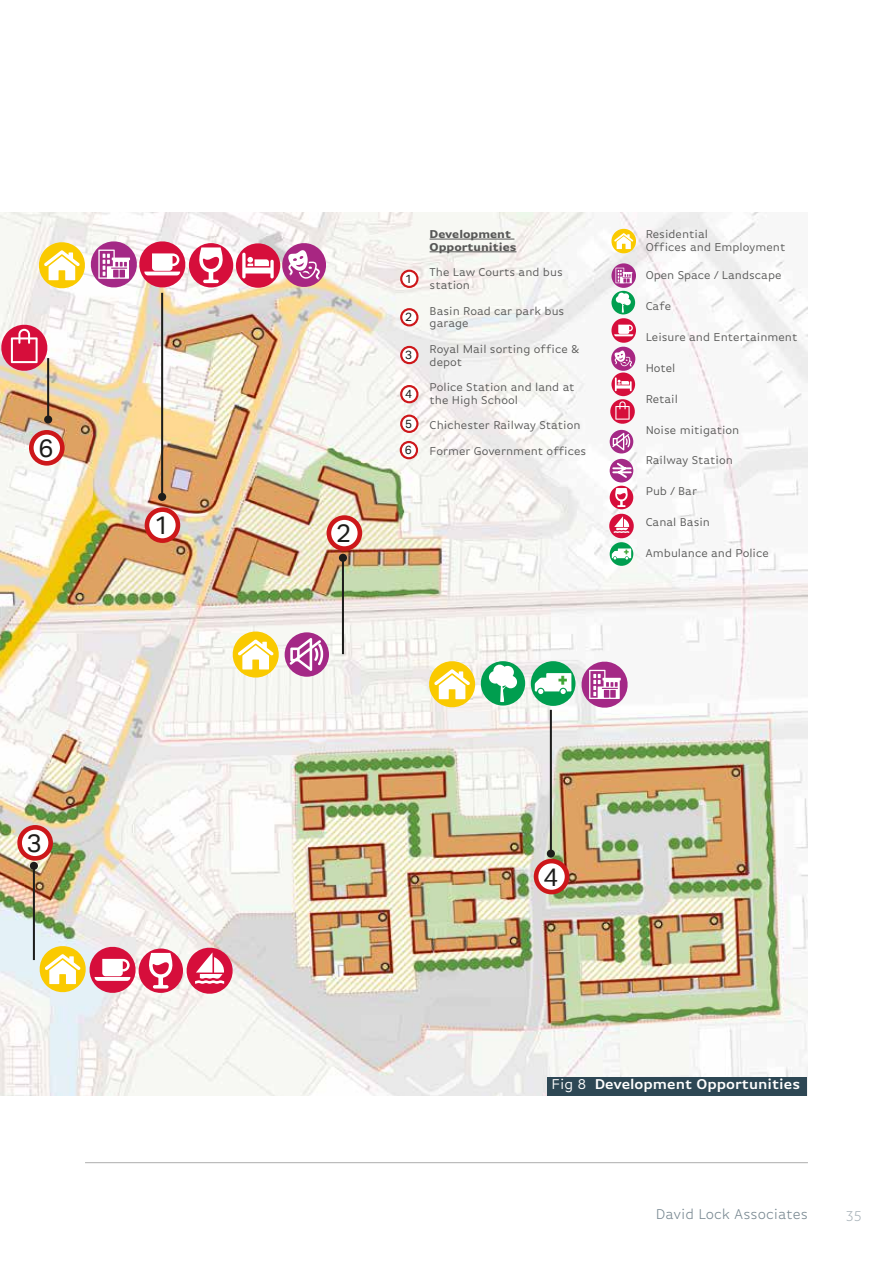
<style>
.page{position:relative;width:893px;height:1263px;background:#fff}
.page>*{position:absolute;margin:0;border:0;box-sizing:border-box;transform-origin:0 0}
.t1{font:25.35px "Aktiv Grotesk";color:#1d1d1b}
.t2{font:800 17.1px "Aktiv Grotesk";color:#3fa535}
.t3{font:600 15px "Basic Gothic Pro";color:#fff}
.t4{font:300 15px "Basic Gothic Pro";color:#778790}
.t5{font:300 15px "Basic Gothic Pro";color:#abb5bb}
.t6{font:12px/12.8px "Basic Gothic Pro";color:#575756}
.t7{font:700 12px/12.8px "Basic Gothic Pro";color:#575756}
.t8{font:11.85px "Aktiv Grotesk";color:#1d1d1b}
.t9{font:800 9px "Aktiv Grotesk";color:#3fa535}
.s1{font-weight:400}
</style>
<div class="page">
<hr style="left:85px;top:1162px;width:723px;height:1px;background:#aeaeae">
<img style="left:0;top:213px;width:807px;height:883px">
<svg style="left:37px;top:239px;width:151px;height:52px"></svg>
<div style="left:189px;top:243px;width:44px;height:44px;background:#d60e3b;border-radius:50%"></div>
<svg style="left:198px;top:247px;width:26px;height:36px"></svg>
<svg style="left:280px;top:241px;width:48px;height:48px"></svg>
<div style="left:147px;top:510px;width:31px;height:31px;background:#fff;border-radius:50%"></div>
<div style="left:145px;top:507px;width:35px;height:36px;border:5px solid #cd171a;border-radius:50%"></div>
<svg style="left:579px;top:659px;width:51px;height:51px"></svg>
<svg style="left:230px;top:629px;width:51px;height:51px"></svg>
<div style="left:285px;top:632px;width:44px;height:45px;background:#a42986;border-radius:50%"></div>
<svg style="left:289px;top:638px;width:34px;height:33px"></svg>
<hr style="left:342px;top:558px;width:2px;height:96px;background:#1d1d1b">
<div style="left:339px;top:554px;width:8px;height:8px;background:#1d1d1b;border-radius:50%"></div>
<div style="left:329px;top:518px;width:31px;height:31px;background:#fff;border-radius:50%"></div>
<div style="left:327px;top:515px;width:35px;height:36px;border:5px solid #cd171a;border-radius:50%"></div>
<div style="left:236px;top:243px;width:44px;height:45px;background:#d60e3b;border-radius:50%"></div>
<svg style="left:242px;top:253px;width:32px;height:25px"></svg>
<hr style="left:33px;top:866px;width:2px;height:94px;background:#1d1d1b">
<div style="left:30px;top:862px;width:8px;height:8px;background:#1d1d1b;border-radius:50%"></div>
<svg style="left:37px;top:944px;width:101px;height:51px"></svg>
<div style="left:139px;top:948px;width:44px;height:45px;background:#d60e3b;border-radius:50%"></div>
<svg style="left:149px;top:953px;width:24px;height:35px"></svg>
<svg style="left:184px;top:945px;width:51px;height:51px"></svg>
<div style="left:20px;top:827px;width:31px;height:31px;background:#fff;border-radius:50%"></div>
<div style="left:17px;top:825px;width:36px;height:36px;border:5px solid #cd171a;border-radius:50%"></div>
<div style="left:481px;top:661px;width:44px;height:44px;background:#009e4f;border-radius:50%"></div>
<svg style="left:489px;top:665px;width:28px;height:37px"></svg>
<svg style="left:427px;top:659px;width:50px;height:50px"></svg>
<div style="left:531px;top:661px;width:44px;height:45px;background:#009e4f;border-radius:50%"></div>
<svg style="left:535px;top:673px;width:36px;height:21px"></svg>
<div style="left:536px;top:861px;width:31px;height:31px;background:#fff;border-radius:50%"></div>
<div style="left:534px;top:859px;width:35px;height:35px;border:5px solid #cd171a;border-radius:50%"></div>
<svg style="left:0;top:322px;width:50px;height:51px"></svg>
<hr style="left:47px;top:358px;width:2px;height:61px;background:#1d1d1b">
<div style="left:44px;top:415px;width:8px;height:9px;background:#1d1d1b;border-radius:50%"></div>
<div style="left:31px;top:432px;width:31px;height:31px;background:#fff;border-radius:50%"></div>
<div style="left:29px;top:430px;width:36px;height:36px;border:5px solid #cd171a;border-radius:50%"></div>
<hr style="left:161px;top:293px;width:2px;height:204px;background:#1d1d1b">
<div style="left:158px;top:493px;width:8px;height:8px;background:#1d1d1b;border-radius:50%"></div>
<hr style="left:550px;top:710px;width:2px;height:144px;background:#1d1d1b">
<div style="left:547px;top:849px;width:8px;height:9px;background:#1d1d1b;border-radius:50%"></div>
<div style="left:547px;top:1077px;width:260px;height:19px;background:#2d4754"></div>
<hr style="left:430px;top:239px;width:84px;height:1px;background:#575756">
<hr style="left:430px;top:251px;width:86px;height:1px;background:#575756">
<div style="left:401px;top:271px;width:16px;height:16px;background:#fff;border-radius:50%"></div>
<div style="left:400px;top:270px;width:18px;height:18px;border:2px solid #cd171a;border-radius:50%"></div>
<div style="left:401px;top:309px;width:16px;height:16px;background:#fff;border-radius:50%"></div>
<div style="left:400px;top:308px;width:18px;height:18px;border:2px solid #cd171a;border-radius:50%"></div>
<div style="left:401px;top:347px;width:16px;height:16px;background:#fff;border-radius:50%"></div>
<div style="left:400px;top:346px;width:18px;height:18px;border:2px solid #cd171a;border-radius:50%"></div>
<div style="left:401px;top:386px;width:16px;height:16px;background:#fff;border-radius:50%"></div>
<div style="left:400px;top:385px;width:18px;height:18px;border:2px solid #cd171a;border-radius:50%"></div>
<div style="left:401px;top:416px;width:16px;height:16px;background:#fff;border-radius:50%"></div>
<div style="left:400px;top:415px;width:18px;height:18px;border:2px solid #cd171a;border-radius:50%"></div>
<div style="left:401px;top:442px;width:16px;height:16px;background:#fff;border-radius:50%"></div>
<div style="left:400px;top:441px;width:18px;height:18px;border:2px solid #cd171a;border-radius:50%"></div>
<svg style="left:610px;top:228px;width:27px;height:27px"></svg>
<div style="left:611px;top:372px;width:24px;height:24px;background:#d60e3b;border-radius:50%"></div>
<svg style="left:609px;top:398px;width:27px;height:27px"></svg>
<div style="left:610px;top:430px;width:23px;height:23px;background:#a42986;border-radius:50%"></div>
<svg style="left:612px;top:433px;width:18px;height:17px"></svg>
<div style="left:610px;top:459px;width:23px;height:23px;background:#a42986;border-radius:50%"></div>
<svg style="left:611px;top:461px;width:22px;height:19px"></svg>
<div style="left:610px;top:486px;width:23px;height:23px;background:#d60e3b;border-radius:50%"></div>
<svg style="left:608px;top:488px;width:27px;height:51px"></svg>
<svg style="left:610px;top:262px;width:27px;height:129px"></svg>
<svg style="left:610px;top:542px;width:23px;height:24px"></svg>
<svg style="left:612px;top:548px;width:19px;height:12px"></svg>
<h1 class="t1" style="left:39px;top:433px;width:17px">6</h1>
<h1 class="t1" style="left:27px;top:828px;width:17px">3</h1>
<h1 class="t1" style="left:154px;top:511px;width:17px">1</h1>
<h1 class="t1" style="left:336px;top:519px;width:17px">2</h1>
<p class="t8" style="left:405px;top:272px;width:9px">1</p>
<p class="t8" style="left:405px;top:310px;width:9px">2</p>
<p class="t8" style="left:405px;top:348px;width:9px">3</p>
<p class="t8" style="left:405px;top:387px;width:9px">4</p>
<p class="t8" style="left:405px;top:417px;width:9px">5</p>
<p class="t8" style="left:405px;top:443px;width:9px">6</p>
<p class="t7" style="left:430px;top:228px;width:88px">Development<br>Opportunities</p>
<p class="t6" style="left:430px;top:266px;width:135px">The Law Courts and bus station</p>
<p class="t6" style="left:430px;top:304px;width:136px">Basin Road car park bus garage</p>
<p class="t6" style="left:430px;top:343px;width:151px">Royal Mail sorting office &amp; depot</p>
<p class="t6" style="left:430px;top:381px;width:147px">Police Station and land at the High School</p>
<p class="t6" style="left:430px;top:413px;width:158px;line-height:25.5px">Chichester Railway Station<br>Former Government offices</p>
<p class="t9" style="left:624px;top:546px;width:7px">+</p>
<p class="t6" style="left:646px;top:228px;width:141px">Residential<br>Offices and Employment</p>
<p class="t6" style="left:646px;top:269px;width:137px">Open Space / Landscape</p>
<p class="t6" style="left:646px;top:300px;width:27px">Cafe</p>
<p class="t6" style="left:646px;top:330px;width:153px">Leisure and Entertainment</p>
<p class="t6" style="left:646px;top:361px;width:31px">Hotel</p>
<p class="t6" style="left:646px;top:392px;width:34px">Retail</p>
<p class="t6" style="left:646px;top:423px;width:95px">Noise mitigation</p>
<p class="t6" style="left:646px;top:454px;width:89px">Railway Station</p>
<p class="t6" style="left:646px;top:485px;width:53px">Pub / Bar</p>
<p class="t6" style="left:646px;top:516px;width:66px">Canal Basin</p>
<p class="t6" style="left:645px;top:547px;width:125px">Ambulance and Police</p>
<h2 class="t2" style="left:558px;top:669px;width:12px">+</h2>
<h1 class="t1" style="left:543px;top:862px;width:17px">4</h1>
<p class="t3" style="left:552px;top:1075px;width:250px"><span class="s1">Fig 8</span> Development Opportunities</p>
<p class="t4" style="left:656px;top:1206px;width:153px">David Lock Associates</p>
<p class="t5" style="left:846px;top:1207px;width:17px">35</p>
</div>
